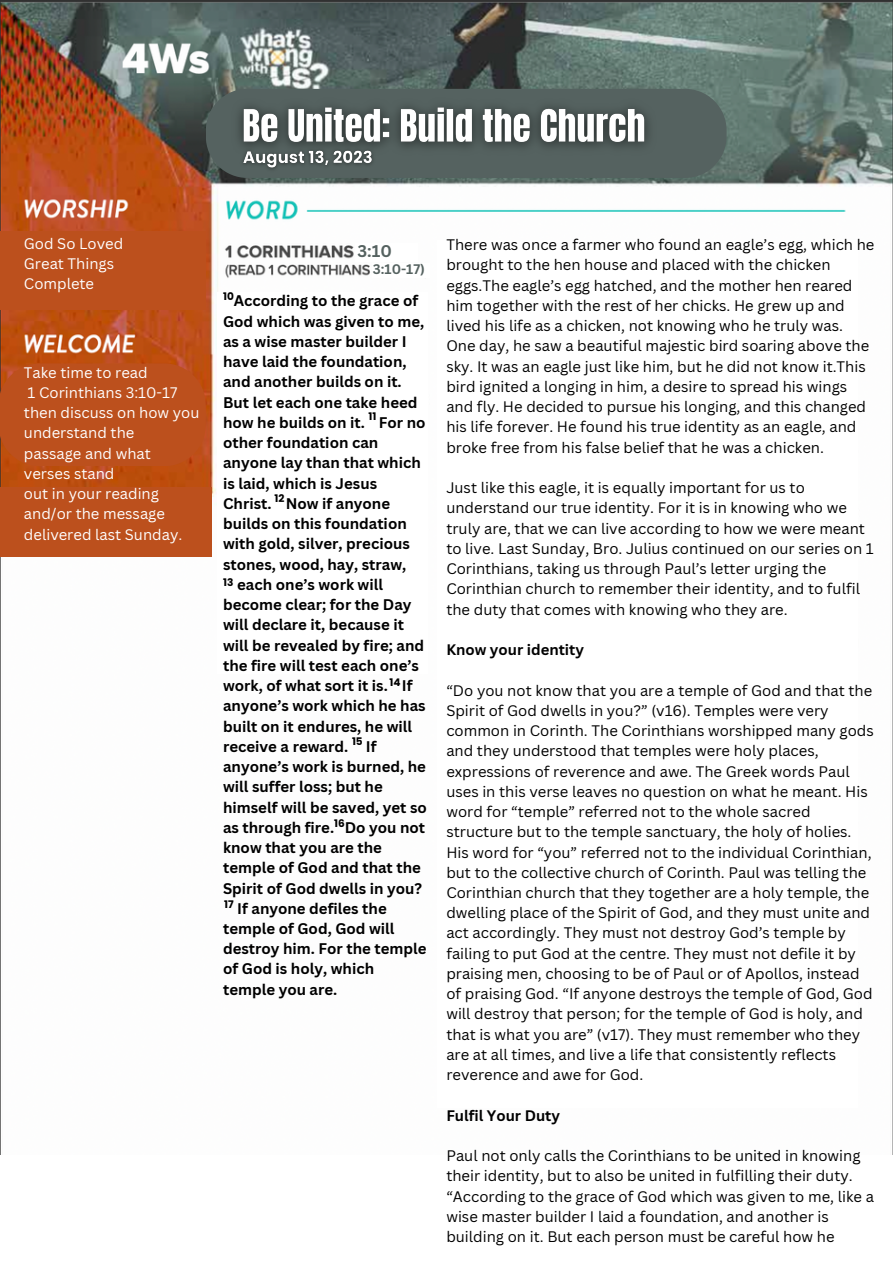
<style>
.page{position:relative;width:893px;height:1264px;background:#fff}
.page>*{position:absolute;margin:0;border:0;box-sizing:border-box;transform-origin:0 0}
.t1{font:700 16.5px "Canva Sans";color:#556260}
.t2{font:700 15px/20.2px "Canva Sans";color:#000}
.t3{font:14.85px/20.2px "Canva Sans";color:#000}
.t4{font:14.85px/20.2px "Canva Sans";color:#fff}
.t5{font:700 14.85px "Canva Sans";color:#000}
.t6{font:700 13.5px "Canva Sans";color:#556260}
.t7{font:700 10.5px "Poppins";color:#000}
</style>
<div class="page">
<img style="left:0;top:0;width:892px;height:1154px">
<div style="left:437px;top:240px;width:421px;height:867px;background:#fff"></div>
<svg style="left:206px;top:89px;width:520px;height:89px;background:#54625f"></svg>
<div style="left:0;top:363px;width:206px;height:103px;background:#bc501d"></div>
<div style="left:0;top:487px;width:212px;height:69px;background:#bc501d"></div>
<div style="left:0;top:231px;width:206px;height:79px;background:#bc501d"></div>
<img style="left:225px;top:83px;width:437px;height:90px">
<img style="left:236px;top:140px;width:143px;height:37px">
<div style="left:372px;top:263px;width:57px;height:15px;background:#fff"></div>
<div style="left:355px;top:243px;width:63px;height:18px;background:#fff"></div>
<div style="left:217px;top:292px;width:210px;height:382px;background:#fff"></div>
<p class="t4" style="left:24px;top:233px;width:101px">God So Loved</p>
<p class="t4" style="left:24px;top:253px;width:92px">Great Things</p>
<p class="t4" style="left:24px;top:273px;width:72px">Complete</p>
<p class="t4" style="left:24px;top:362px;width:177px">Take time to read<br>1 Corinthians 3:10-17 then discuss on how you</p>
<p class="t4" style="left:24px;top:422px;width:112px">understand the</p>
<p class="t4" style="left:24px;top:443px;width:128px">passage and what</p>
<p class="t4" style="left:24px;top:463px;width:92px">verses stand</p>
<p class="t4" style="left:24px;top:483px;width:136px">out in your reading</p>
<p class="t4" style="left:24px;top:503px;width:142px">and/or the message</p>
<p class="t4" style="left:24px;top:523px;width:160px">delivered last Sunday.</p>
<p class="t1" style="left:357px;top:239px;width:36px">3:10</p>
<p class="t2" style="left:223px;top:290px;width:204px;text-indent:11px">According to the grace of<br>God which was given to me, as a wise master builder I have laid the foundation, and another builds on it.<br>But let each one take heed how he builds on it. For no other foundation can anyone lay than that which is laid, which is Jesus<br>Christ. Now if anyone builds on this foundation with gold, silver, precious stones, wood, hay, straw,</p>
<p class="t2" style="left:223px;top:574px;width:205px;text-indent:14px">each one’s work will become clear; for the Day will declare it, because it will be revealed by fire; and the fire will test each one’s work, of what sort it is. If anyone’s work which he has built on it endures, he will receive a reward. If anyone’s work is burned, he will suffer loss; but he himself will be saved, yet so as through fire. Do you not know that you are the temple of God and that the<br>Spirit of God dwells in you?</p>
<p class="t2" style="left:223px;top:897px;width:205px;text-indent:14px">If anyone defiles the temple of God, God will destroy him. For the temple of God is holy, which temple you are.</p>
<p class="t6" style="left:373px;top:259px;width:54px">3:10-17)</p>
<p class="t7" style="left:223px;top:289px;width:12px">10</p>
<p class="t7" style="left:368px;top:409px;width:9px">11</p>
<p class="t7" style="left:274px;top:490px;width:11px">12</p>
<p class="t7" style="left:223px;top:575px;width:12px">13</p>
<p class="t7" style="left:389px;top:674px;width:13px">14</p>
<p class="t7" style="left:352px;top:734px;width:12px">15</p>
<p class="t7" style="left:334px;top:815px;width:12px">16</p>
<p class="t7" style="left:224px;top:897px;width:11px">17</p>
<p class="t3" style="left:446px;top:234px;width:429px">There was once a farmer who found an eagle’s egg, which he brought to the hen house and placed with the chicken eggs.The eagle’s egg hatched, and the mother hen reared him together with the rest of her chicks. He grew up and lived his life as a chicken, not knowing who he truly was.<br>One day, he saw a beautiful majestic bird soaring above the sky. It was an eagle just like him, but he did not know it.This bird ignited a longing in him, a desire to spread his wings and fly. He decided to pursue his longing, and this changed his life forever. He found his true identity as an eagle, and broke free from his false belief that he was a chicken.</p>
<p class="t3" style="left:446px;top:477px;width:429px">Just like this eagle, it is equally important for us to understand our true identity. For it is in knowing who we truly are, that we can live according to how we were meant to live. Last Sunday, Bro. Julius continued on our series on 1<br>Corinthians, taking us through Paul’s letter urging the Corinthian church to remember their identity, and to fulfil the duty that comes with knowing who they are.</p>
<p class="t5" style="left:446px;top:639px;width:139px">Know your identity</p>
<p class="t3" style="left:446px;top:679px;width:429px">“Do you not know that you are a temple of God and that the Spirit of God dwells in you?” (v16). Temples were very common in Corinth. The Corinthians worshipped many gods and they understood that temples were holy places, expressions of reverence and awe. The Greek words Paul uses in this verse leaves no question on what he meant. His word for “temple” referred not to the whole sacred structure but to the temple sanctuary, the holy of holies.<br>His word for “you” referred not to the individual Corinthian, but to the collective church of Corinth. Paul was telling the Corinthian church that they together are a holy temple, the dwelling place of the Spirit of God, and they must unite and act accordingly. They must not destroy God’s temple by failing to put God at the centre. They must not defile it by praising men, choosing to be of Paul or of Apollos, instead of praising God. “If anyone destroys the temple of God, God will destroy that person; for the temple of God is holy, and that is what you are” (v17). They must remember who they are at all times, and live a life that consistently reflects reverence and awe for God.</p>
<p class="t5" style="left:446px;top:1104px;width:115px">Fulfil Your Duty</p>
<p class="t3" style="left:446px;top:1145px;width:429px">Paul not only calls the Corinthians to be united in knowing their identity, but to also be united in fulfilling their duty. “According to the grace of God which was given to me, like a wise master builder I laid a foundation, and another is building on it. But each person must be careful how he</p>
</div>
